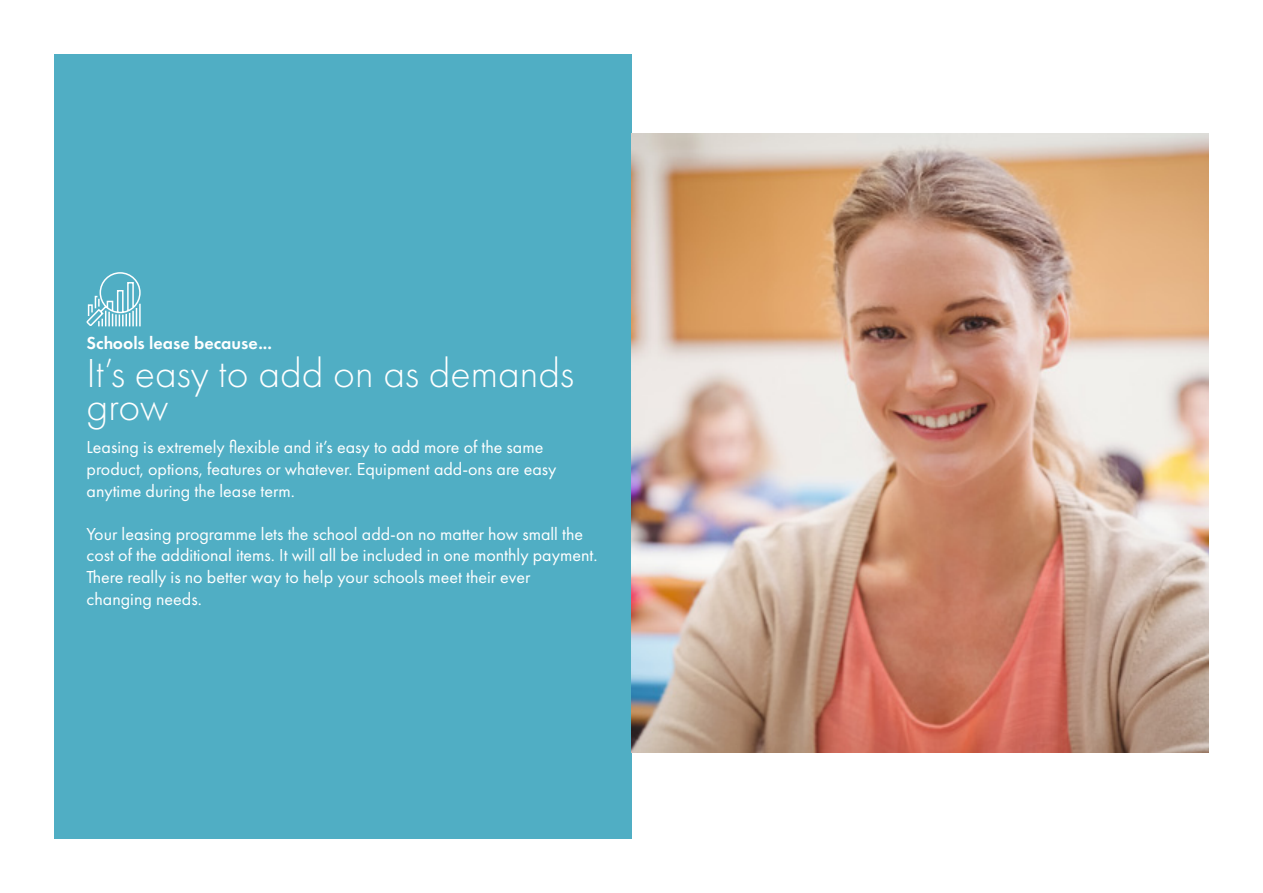
<style>
.page{position:relative;width:1263px;height:893px;background:#fff}
.page>*{position:absolute;margin:0;border:0;box-sizing:border-box;transform-origin:0 0}
.t1{font:300 42px/33px "Futura PT";color:#fff}
.t2{font:18px/21.6px "Futura PT";color:#fff}
.t3{font:600 18px "Futura PT";color:#fff}
</style>
<div class="page">
<div style="left:54px;top:54px;width:577px;height:785px;background:#50aec4"></div>
<svg style="left:86px;top:272px;width:55px;height:55px"></svg>
<img style="left:631px;top:133px;width:578px;height:619px">
<p class="t3" style="left:87px;top:332px;width:187px">Schools lease because...</p>
<h1 class="t1" style="left:87px;top:357px;width:489px">It’s easy to add on as demands grow</h1>
<p class="t2" style="left:87px;top:437px;width:471px">Leasing is extremely flexible and it’s easy to add more of the same product, options, features or whatever. Equipment add-ons are easy anytime during the lease term.</p>
<p class="t2" style="left:87px;top:523px;width:512px">Your leasing programme lets the school add-on no matter how small the cost of the additional items. It will all be included in one monthly payment.<br>There really is no better way to help your schools meet their ever changing needs.</p>
</div>
